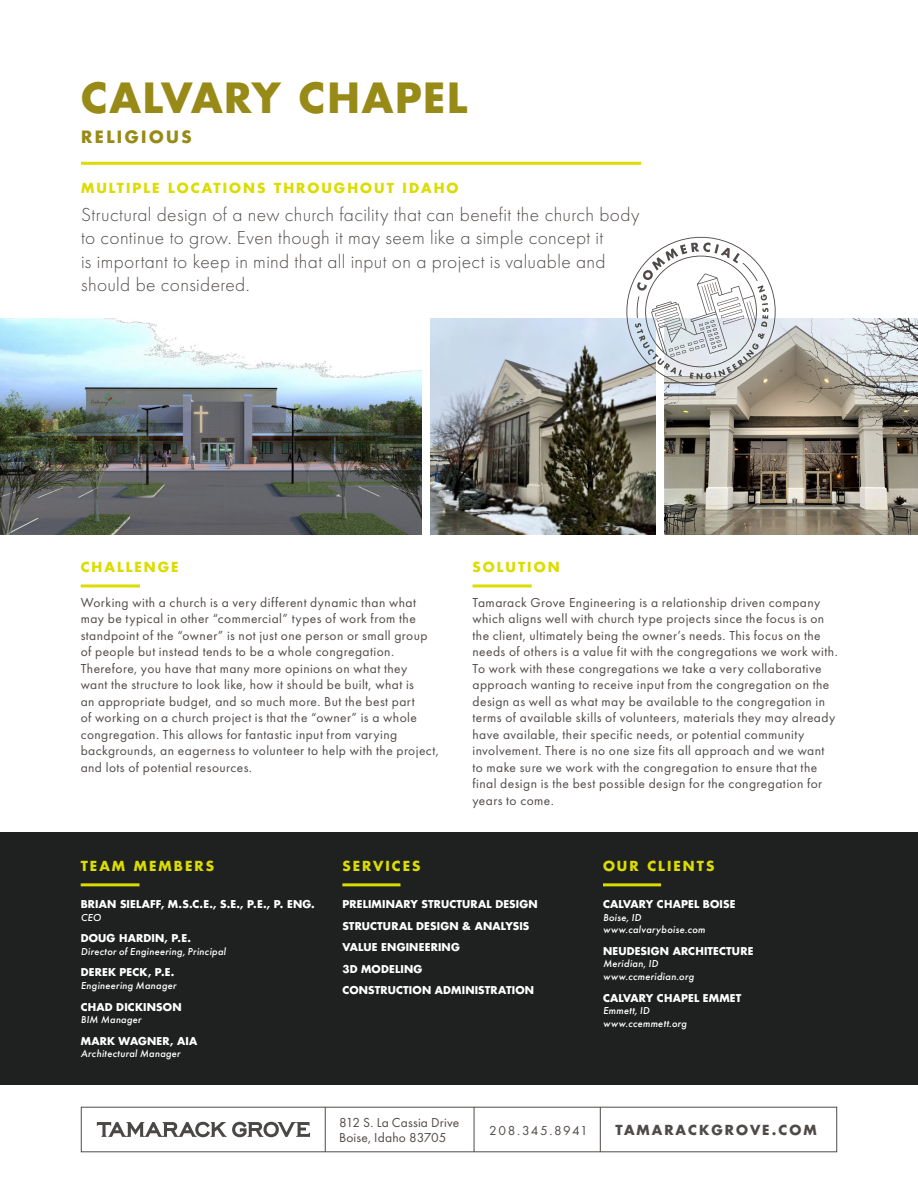
<style>
.page{position:relative;width:918px;height:1188px;background:#fff}
.page>*{position:absolute;margin:0;border:0;box-sizing:border-box;transform-origin:0 0}
.L1___Page_Title{font:700 40.5px "Futura";letter-spacing:.04em;color:#988a17}
.L3___Descriptor{font:300 19.5px/23.4px "Futura PT";letter-spacing:.02em;color:#4f4a47}
.L2___Page_Subtitle{font:700 16.5px "Futura";letter-spacing:.155em;color:#988a17}
.Body___9pt{font:13.5px/16.5px "Futura PT";letter-spacing:.03em;color:#4f4a47}
.L4___Subtitle_1_2{font:700 13.5px "Futura";letter-spacing:.15em;color:#dbdc00}
.Body___9pt-2{font:13.5px/15px "Futura PT";letter-spacing:.01em;color:#4f4a47}
.L4___Subtitle_1_3{font:700 13.5px "Futura";letter-spacing:.15em;color:#dbdc00}
.t1{font:700 13.5px "Futura";letter-spacing:.15em;color:#4f4a47}
.Body___9pt-3{font:13.5px "Futura PT";letter-spacing:.105em;color:#4f4a47}
.t2{font:italic 500 10.5px/12.6px "Futura PT";letter-spacing:.025em;color:#fff}
.t3{font:700 10.5px/12.6px "Futura";letter-spacing:.015em;color:#fff}
.s1{font-family:"Futura PT";font-weight:500;font-style:italic}
.s2{font-family:"Futura";font-weight:700;font-style:normal}
</style>
<div class="page">
<div style="left:0;top:832px;width:918px;height:252px;background:#1e2120"></div>
<img style="left:0;top:318px;width:421px;height:216px">
<hr style="left:81px;top:584px;width:59px;height:3px;background:#dbdc00">
<hr style="left:81px;top:883px;width:59px;height:3px;background:#dbdc00">
<hr style="left:342px;top:883px;width:59px;height:3px;background:#dbdc00">
<hr style="left:603px;top:883px;width:58px;height:3px;background:#dbdc00">
<hr style="left:473px;top:584px;width:59px;height:3px;background:#dbdc00">
<img style="left:430px;top:318px;width:225px;height:216px">
<img style="left:664px;top:318px;width:254px;height:216px">
<svg style="left:618px;top:236px;width:166px;height:159px"></svg>
<hr style="left:81px;top:162px;width:560px;height:3px;background:#dbdc00">
<hr style="left:325px;top:1107px;width:1px;height:45px;background:#4f4a47">
<hr style="left:474px;top:1107px;width:1px;height:45px;background:#4f4a47">
<hr style="left:600px;top:1107px;width:1px;height:45px;background:#4f4a47">
<svg style="left:97px;top:1122px;width:213px;height:15px"></svg>
<div style="left:81px;top:1107px;width:756px;height:45px;border:1px solid #4f4a47"></div>
<p class="L1___Page_Title" style="left:81px;top:71px;width:388px">CALVARY CHAPEL</p>
<p class="L2___Page_Subtitle" style="left:81px;top:126px;width:112px">RELIGIOUS</p>
<p class="L4___Subtitle_1_2" style="left:81px;top:179px;width:379px">MULTIPLE LOCATIONS THROUGHOUT IDAHO</p>
<p class="L3___Descriptor" style="left:81px;top:203px;width:560px">Structural design of a new church facility that can benefit the church body to continue to grow. Even though it may seem like a simple concept it<br>is important to keep in mind that all input on a project is valuable and should be considered.</p>
<p class="L4___Subtitle_1_2" style="left:81px;top:558px;width:99px">CHALLENGE</p>
<p class="Body___9pt" style="left:81px;top:594px;width:360px">Working with a church is a very different dynamic than what may be typical in other “commercial” types of work from the standpoint of the “owner” is not just one person or small group of people but instead tends to be a whole congregation.<br>Therefore, you have that many more opinions on what they<br>want the structure to look like, how it should be built, what is<br>an appropriate budget, and so much more. But the best part<br>of working on a church project is that the “owner” is a whole congregation. This allows for fantastic input from varying backgrounds, an eagerness to volunteer to help with the project, and lots of potential resources.</p>
<p class="L4___Subtitle_1_2" style="left:473px;top:558px;width:89px">SOLUTION</p>
<p class="Body___9pt" style="left:473px;top:594px;width:367px">Tamarack Grove Engineering is a relationship driven company which aligns well with church type projects since the focus is on the client, ultimately being the owner’s needs. This focus on the needs of others is a value fit with the congregations we work with.<br>To work with these congregations we take a very collaborative approach wanting to receive input from the congregation on the design as well as what may be available to the congregation in terms of available skills of volunteers, materials they may already have available, their specific needs, or potential community involvement. There is no one size fits all approach and we want to make sure we work with the congregation to ensure that the final design is the best possible design for the congregation for years to come.</p>
<p class="L4___Subtitle_1_3" style="left:81px;top:857px;width:135px">TEAM MEMBERS</p>
<p class="t3" style="left:81px;top:898px;width:236px">BRIAN SIELAFF, M.S.C.E., S.E., P.E., P. ENG.<br><span class="s1">CEO</span></p>
<p class="t2" style="left:81px;top:932px;width:147px"><span class="s2">DOUG HARDIN, P.E.<br></span>Director of Engineering, Principal</p>
<p class="t2" style="left:81px;top:967px;width:97px"><span class="s2">DEREK PECK, P.E.<br></span>Engineering Manager</p>
<p class="t3" style="left:81px;top:1000px;width:102px">CHAD DICKINSON<br><span class="s1">BIM Manager</span></p>
<p class="t2" style="left:81px;top:1035px;width:118px"><span class="s2">MARK WAGNER, AIA<br></span>Architectural Manager</p>
<p class="L4___Subtitle_1_3" style="left:342px;top:857px;width:80px">SERVICES</p>
<p class="t3" style="left:342px;top:898px;width:197px">PRELIMINARY STRUCTURAL DESIGN</p>
<p class="t3" style="left:342px;top:919px;width:188px">STRUCTURAL DESIGN &amp; ANALYSIS</p>
<p class="t3" style="left:342px;top:941px;width:119px">VALUE ENGINEERING</p>
<p class="t3" style="left:342px;top:962px;width:82px">3D MODELING</p>
<p class="t3" style="left:342px;top:984px;width:193px">CONSTRUCTION ADMINISTRATION</p>
<p class="L4___Subtitle_1_3" style="left:603px;top:857px;width:113px">OUR CLIENTS</p>
<p class="t2" style="left:603px;top:898px;width:134px"><span class="s2">CALVARY CHAPEL BOISE<br></span>Boise, ID www.calvaryboise.com</p>
<p class="t2" style="left:603px;top:945px;width:152px"><span class="s2">NEUDESIGN ARCHITECTURE<br></span>Meridian, ID<br>www.ccmeridian.org</p>
<p class="t2" style="left:603px;top:992px;width:140px"><span class="s2">CALVARY CHAPEL EMMET<br></span>Emmett, ID<br>www.ccemmett.org</p>
<p class="Body___9pt-2" style="left:339px;top:1115px;width:122px">812 S. La Cassia Drive<br>Boise, Idaho 83705</p>
<p class="Body___9pt-3" style="left:489px;top:1122px;width:100px">208.345.8941</p>
<p class="t1" style="left:616px;top:1121px;width:203px">TAMARACKGROVE.COM</p>
</div>
